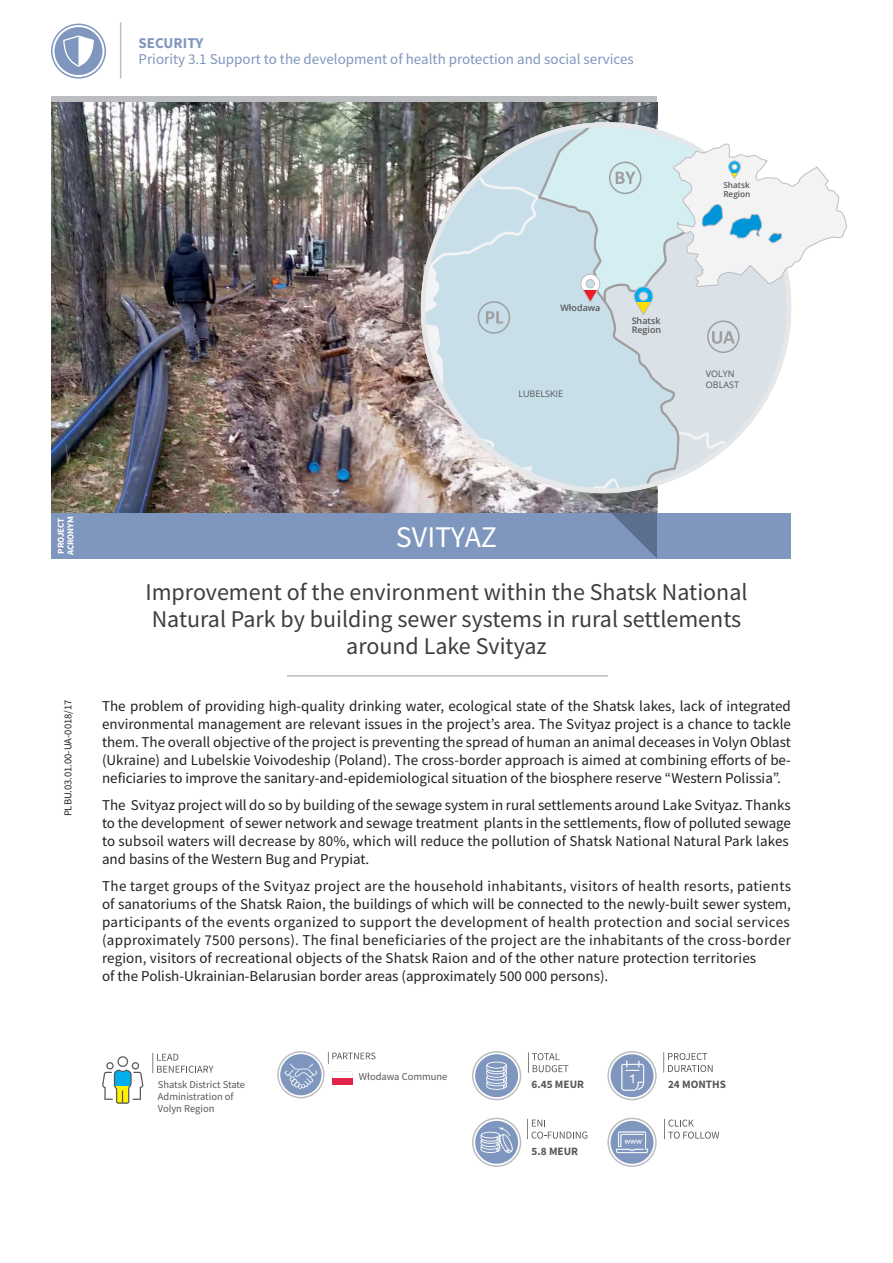
<style>
.page{position:relative;width:893px;height:1263px;background:#fff}
.page>*{position:absolute;margin:0;border:0;box-sizing:border-box;transform-origin:0 0}
.t1{font:30px "Source Sans Pro";letter-spacing:-.005em;color:#fff}
.t2{font:24px "Source Sans Pro";color:#3e3e3f}
.t3{font:15px/18px "Source Sans Pro";letter-spacing:.01em;color:#231f20;text-align:justify}
.t4{font:15px "Source Sans Pro";color:#7f96be}
.t5{font:700 15px "Source Sans Pro";color:#7f96be}
.t6{font:700 11.25px "Source Sans Pro";color:#57585a}
.t7{font:10.5px "Source Sans Pro";color:#57585a}
.t8{font:10.5px "Source Sans Pro";color:#231f20}
.t9{font:9px "Open Sans";color:#57585a}
.t10{font:600 9px "Open Sans";color:#57585a}
.t11{font:700 9px/9.8px "Source Sans Pro";letter-spacing:-.01em;color:#fff}
.t12{font:600 8.25px "Open Sans";color:#57585a}
</style>
<div class="page">
<img style="left:51px;top:102px;width:606px;height:411px">
<hr style="left:120px;top:22px;width:1px;height:57px;background:#bcbdc0">
<div style="left:51px;top:513px;width:740px;height:46px;background:#7f96be"></div>
<div style="left:51px;top:97px;width:606px;height:5px;background:#bcbdc0"></div>
<hr style="left:287px;top:675px;width:321px;height:2px;background:#bcbdc0">
<svg style="left:51px;top:24px;width:55px;height:55px"></svg>
<svg style="left:528px;top:1052px;width:40px;height:21px"></svg>
<svg style="left:472px;top:1051px;width:49px;height:49px"></svg>
<svg style="left:527px;top:1119px;width:60px;height:20px"></svg>
<svg style="left:472px;top:1118px;width:49px;height:49px"></svg>
<svg style="left:663px;top:1052px;width:50px;height:20px"></svg>
<svg style="left:607px;top:1051px;width:50px;height:49px"></svg>
<svg style="left:277px;top:1051px;width:99px;height:47px"></svg>
<div style="left:332px;top:1078px;width:20px;height:6px;background:#e12249"></div>
<svg style="left:664px;top:1119px;width:55px;height:20px"></svg>
<svg style="left:607px;top:1118px;width:50px;height:49px"></svg>
<svg style="left:152px;top:1053px;width:62px;height:20px"></svg>
<svg style="left:102px;top:1056px;width:41px;height:48px"></svg>
<svg style="left:421px;top:122px;width:426px;height:436px"></svg>
<p class="t11" style="left:56px;top:555px;width:41px;rotate:-90deg">PROJECT<br>ACRONYM</p>
<p class="t5" style="left:139px;top:33px;width:66px">SECURITY</p>
<p class="t4" style="left:139px;top:50px;width:497px">Priority 3.1 Support to the development of health protection and social services</p>
<p class="t10" style="left:560px;top:302px;width:42px">Włodawa</p>
<p class="t9" style="left:518px;top:387px;width:46px">LUBELSKIE</p>
<p class="t10" style="left:632px;top:315px;width:30px">Shatsk</p>
<p class="t10" style="left:632px;top:324px;width:31px">Region</p>
<p class="t12" style="left:723px;top:179px;width:28px">Shatsk</p>
<p class="t12" style="left:723px;top:188px;width:29px">Region</p>
<p class="t9" style="left:706px;top:367px;width:30px">VOLYN</p>
<p class="t9" style="left:706px;top:378px;width:35px">OBLAST</p>
<p class="t1" style="left:396px;top:518px;width:103px">SVITYAZ</p>
<p class="t2" style="left:145px;top:576px;width:604px">Improvement of the environment within the Shatsk National</p>
<p class="t2" style="left:152px;top:603px;width:591px">Natural Park by building sewer systems in rural settlements</p>
<p class="t2" style="left:346px;top:630px;width:202px">around Lake Svityaz</p>
<p class="t8" style="left:61px;top:816px;width:118px;rotate:-90deg">PLBU.03.01.00-UA-0018/17</p>
<p class="t3" style="left:102px;top:697px;width:690px">The problem of providing high-quality drinking water, ecological state of the Shatsk lakes, lack of integrated environmental management are relevant issues in the project’s area. The Svityaz project is a chance to tackle them. The overall objective of the project is preventing the spread of human an animal deceases in Volyn Oblast (Ukraine) and Lubelskie Voivodeship (Poland). The cross-border approach is aimed at combining efforts of be&shy;neficiaries to improve the sanitary-and-epidemiological situation of the biosphere reserve “Western Polissia”.</p>
<p class="t3" style="left:102px;top:796px;width:690px">The Svityaz project will do so by building of the sewage system in rural settlements around Lake Svityaz. Thanks to the development of sewer network and sewage treatment plants in the settlements, flow of polluted sewage to subsoil waters will decrease by 80%, which will reduce the pollution of Shatsk National Natural Park lakes</p>
<p class="t3" style="left:102px;top:850px;width:269px">and basins of the Western Bug and Prypiat.</p>
<p class="t3" style="left:102px;top:877px;width:690px">The target groups of the Svityaz project are the household inhabitants, visitors of health resorts, patients</p>
<p class="t3" style="left:102px;top:895px;width:690px">of sanatoriums of the Shatsk Raion, the buildings of which will be connected to the newly-built sewer system, participants of the events organized to support the development of health protection and social services</p>
<p class="t3" style="left:102px;top:931px;width:690px">(approximately 7500 persons). The final beneficiaries of the project are the inhabitants of the cross-border</p>
<p class="t3" style="left:102px;top:949px;width:656px">region, visitors of recreational objects of the Shatsk Raion and of the other nature protection territories</p>
<p class="t3" style="left:102px;top:967px;width:508px">of the Polish-Ukrainian-Belarusian border areas (approximately 500 000 persons).</p>
<p class="t7" style="left:359px;top:1070px;width:90px">Włodawa Commune</p>
<p class="t7" style="left:158px;top:1077px;width:89px">Shatsk District State</p>
<p class="t6" style="left:531px;top:1077px;width:54px">6.45 MEUR</p>
<p class="t7" style="left:158px;top:1089px;width:77px">Administration of</p>
<p class="t7" style="left:158px;top:1101px;width:58px">Volyn Region</p>
<p class="t6" style="left:531px;top:1144px;width:48px">5.8 MEUR</p>
<p class="t6" style="left:668px;top:1077px;width:59px">24 MONTHS</p>
</div>
